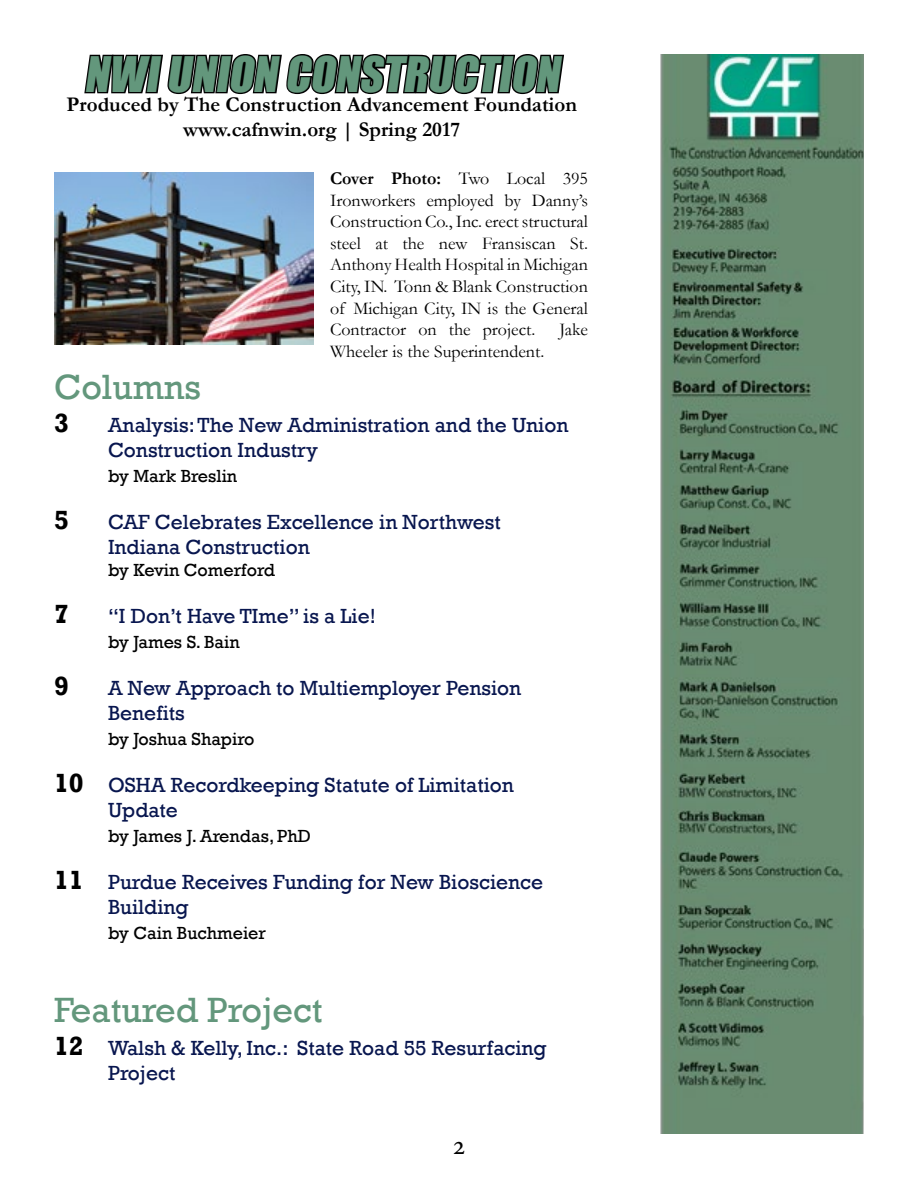
<style>
.page{position:relative;width:918px;height:1188px;background:#fff}
.page>*{position:absolute;margin:0;border:0;box-sizing:border-box;transform-origin:0 0}
.t1{font:45px "Impact";color:#63977c}
.t2{font:36px "Rockwell";color:#63977c}
.t3{font:700 27px "Rockwell";color:#000}
.t4{font:27px "Minion Pro";color:#000}
.t5{font:21px/25.2px "Rockwell";color:#08164f}
.t6{font:700 21px/25.2px "Garamond";color:#000;text-align:center}
.t7{font:18px/21.6px "Garamond";color:#000;text-align:justify}
.t8{font:18px "Rockwell";color:#000}
.s1{font-weight:700}
.s2{font-weight:700;font-size:27px;color:#000}
</style>
<div class="page">
<svg style="left:84px;top:54px;width:480px;height:41px"></svg>
<img style="left:54px;top:172px;width:259px;height:173px">
<img style="left:660px;top:54px;width:204px;height:1080px">
<h1 class="t1" style="left:84px;top:39px;width:486px">NWIUNION CONSTRUCTION</h1>
<p class="t6" style="left:66px;top:92px;width:512px">Produced by The Construction Advancement Foundation www.cafnwin.org | Spring 2017</p>
<p class="t7" style="left:330px;top:167px;width:260px"><span class="s1">Cover Photo:</span> Two Local 395<br>Ironworkers employed by Danny’s Construction Co., Inc. erect structural steel at the new Fransiscan St.<br>Anthony Health Hospital in Michigan City, IN. Tonn &amp; Blank Construction of Michigan City, IN is the General Contractor on the project.</p>
<p class="t7" style="left:560px;top:318px;width:30px">Jake</p>
<p class="t7" style="left:330px;top:340px;width:216px">Wheeler is the Superintendent.</p>
<h2 class="t2" style="left:54px;top:366px;width:149px">Columns</h2>
<p class="t3" style="left:54px;top:406px;width:16px">3</p>
<p class="t5" style="left:108px;top:412px;width:462px">Analysis: The New Administration and the Union<br>Construction Industry</p>
<p class="t8" style="left:108px;top:466px;width:131px">by Mark Breslin</p>
<p class="t3" style="left:54px;top:504px;width:16px">5</p>
<p class="t5" style="left:108px;top:510px;width:394px">CAF Celebrates Excellence in Northwest<br>Indiana Construction</p>
<p class="t8" style="left:108px;top:559px;width:169px">by Kevin Comerford</p>
<p class="t3" style="left:54px;top:597px;width:16px">7</p>
<p class="t5" style="left:108px;top:603px;width:269px">“I Don’t Have TIme” is a Lie!</p>
<p class="t8" style="left:108px;top:631px;width:133px">by James S. Bain</p>
<p class="t3" style="left:54px;top:669px;width:16px">9</p>
<p class="t5" style="left:108px;top:675px;width:415px">A New Approach to Multiemployer Pension<br>Benefits</p>
<p class="t8" style="left:108px;top:729px;width:148px">by Joshua Shapiro</p>
<p class="t5" style="left:108px;top:772px;width:407px;text-indent:-54px"><span class="s2">10</span> OSHA Recordkeeping Statute of Limitation<br>Update</p>
<p class="t8" style="left:108px;top:826px;width:205px">by James J. Arendas, PhD</p>
<p class="t5" style="left:108px;top:870px;width:437px;text-indent:-54px"><span class="s2">11</span> Purdue Receives Funding for New Bioscience<br>Building</p>
<p class="t8" style="left:108px;top:923px;width:160px">by Cain Buchmeier</p>
<h2 class="t2" style="left:54px;top:989px;width:270px">Featured Project</h2>
<p class="t5" style="left:108px;top:1035px;width:440px;text-indent:-54px"><span class="s2">12</span> Walsh &amp; Kelly, Inc.: State Road 55 Resurfacing<br>Project</p>
<p class="t4" style="left:452px;top:1127px;width:15px">2</p>
</div>
